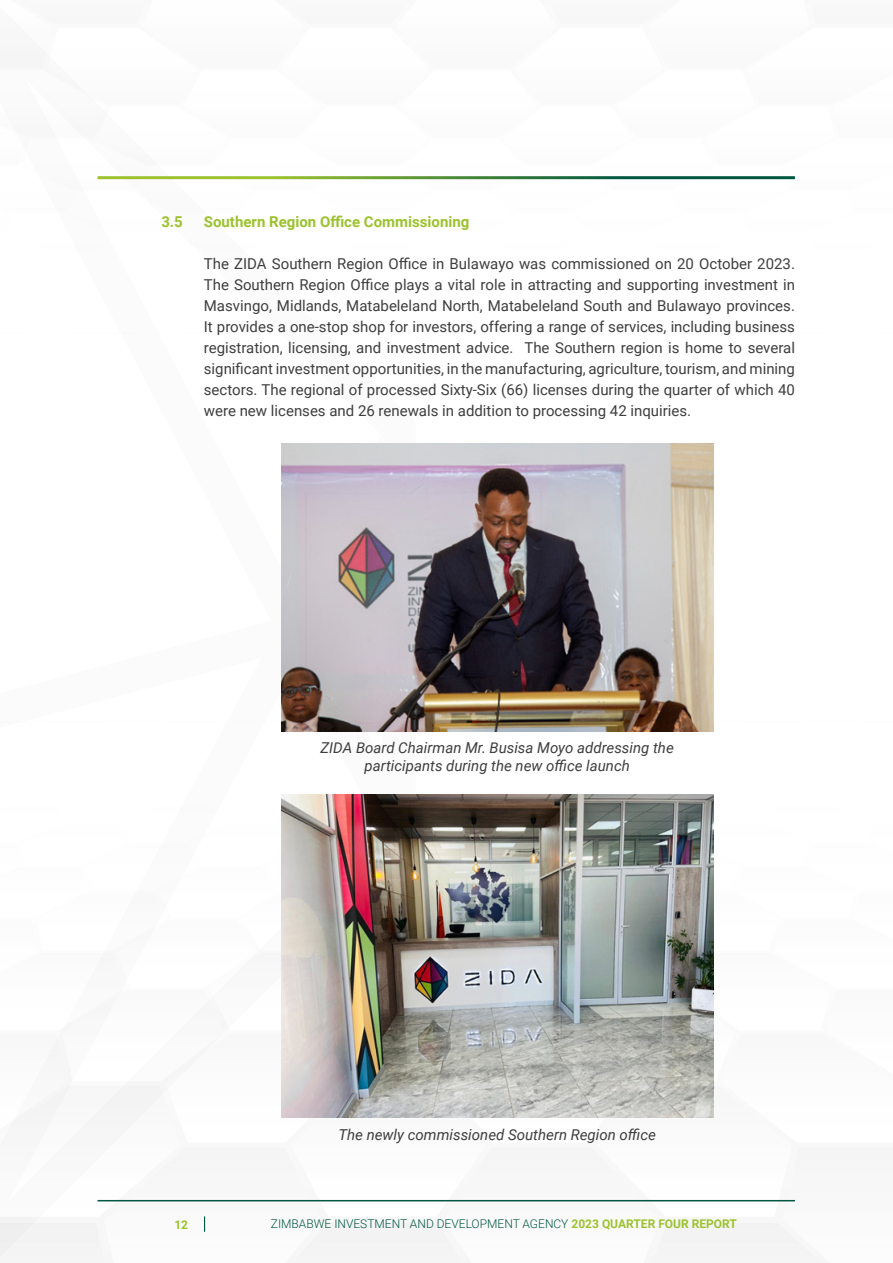
<style>
.page{position:relative;width:893px;height:1263px;background:#fff}
.page>*{position:absolute;margin:0;border:0;box-sizing:border-box;transform-origin:0 0}
.t1{font:15px/21px "Roboto";color:#3e3e3f;text-align:justify}
.t2{font:italic 15px/17.2px "Roboto";color:#3e3e3f;text-align:center}
.t3{font:700 15px "Roboto";color:#9cc22e}
.t4{font:300 12px "Roboto";color:#005740}
.t5{font:700 12px "Roboto";color:#9cc22e}
.s1{font-weight:700;color:#9cc22e}
</style>
<div class="page">
<img style="left:415px;top:179px;width:478px;height:1077px">
<svg style="left:0;top:66px;width:415px;height:1191px"></svg>
<svg style="left:204px;top:1217px;width:1px;height:14px"></svg>
<hr style="left:98px;top:1200px;width:697px;height:1px;background:#005740">
<hr style="left:98px;top:176px;width:697px;height:3px;background:#fff">
<img style="left:281px;top:443px;width:433px;height:288px">
<img style="left:281px;top:794px;width:432px;height:323px">
<p class="t3" style="left:161px;top:211px;width:23px">3.5</p>
<p class="t3" style="left:204px;top:211px;width:267px">Southern Region Office Commissioning</p>
<p class="t1" style="left:204px;top:252px;width:593px">The ZIDA Southern Region Office in Bulawayo was commissioned on 20 October 2023.<br>The Southern Region Office plays a vital role in attracting and supporting investment in Masvingo, Midlands, Matabeleland North, Matabeleland South and Bulawayo provinces.<br>It provides a one-stop shop for investors, offering a range of services, including business registration, licensing, and investment advice. The Southern region is home to several significant investment opportunities, in the manufacturing, agriculture, tourism, and mining sectors. The regional of processed Sixty-Six (66) licenses during the quarter of which 40 were new licenses and 26 renewals in addition to processing 42 inquiries.</p>
<p class="t2" style="left:320px;top:739px;width:355px">ZIDA Board Chairman Mr. Busisa Moyo addressing the participants during the new office launch</p>
<p class="t2" style="left:338px;top:1126px;width:319px">The newly commissioned Southern Region office</p>
<p class="t5" style="left:174px;top:1216px;width:15px">12</p>
<p class="t4" style="left:271px;top:1216px;width:468px">ZIMBABWE INVESTMENT AND DEVELOPMENT AGENCY <span class="s1">2023 QUARTER FOUR REPORT</span></p>
</div>
